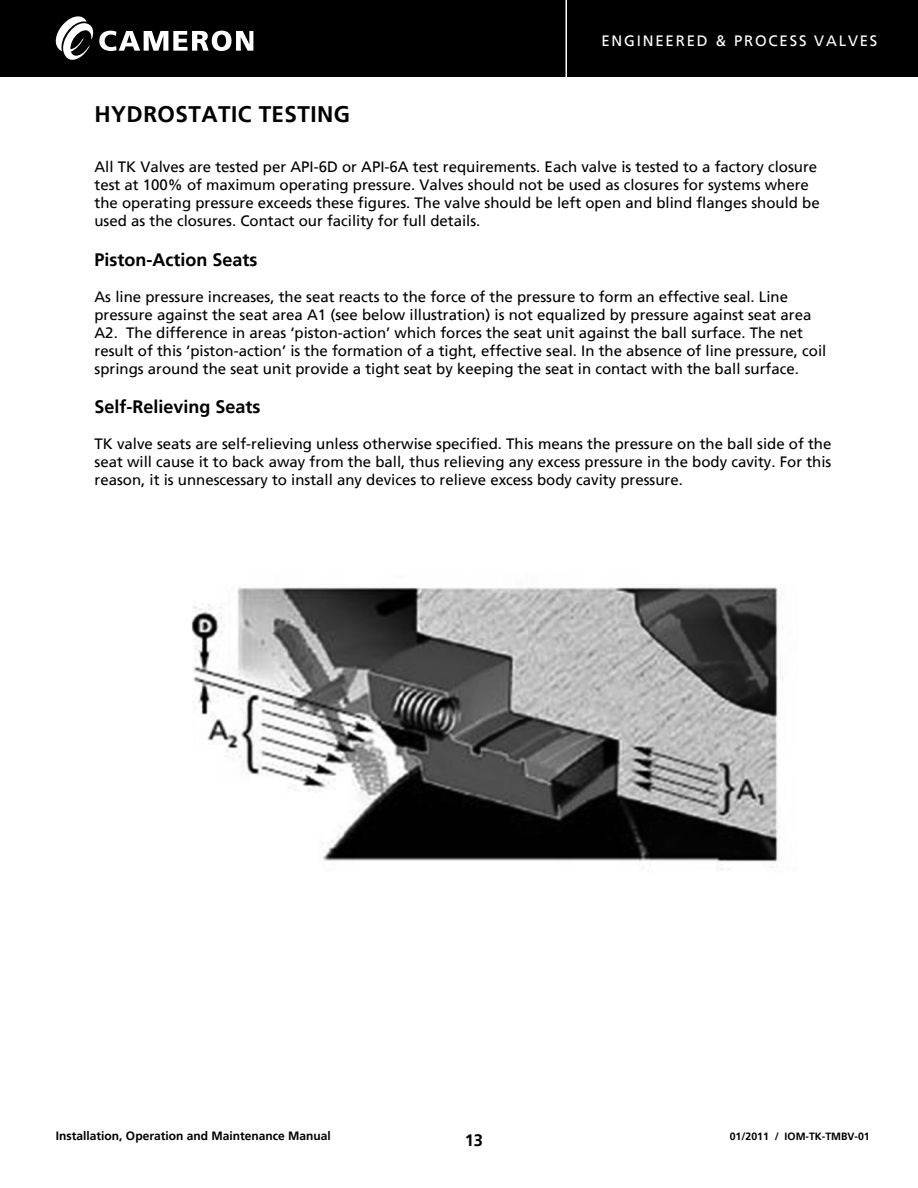
<style>
.page{position:relative;width:918px;height:1188px;background:#fff}
.page>*{position:absolute;margin:0;border:0;box-sizing:border-box;transform-origin:0 0}
.t1{font:700 22.5px "Frutiger";letter-spacing:.02em;color:#000}
.t2{font:700 18px "Frutiger";color:#000}
.t3{font:700 16.5px "Frutiger";color:#000}
.t4{font:15px/18px "Frutiger Roman";color:#000}
.t5{font:15px "Frutiger Roman";letter-spacing:.12em;color:#fff}
.t6{font:700 12px "Frutiger";color:#000}
.t7{font:700 10.5px "Frutiger";color:#000}
</style>
<div class="page">
<div style="left:0;top:0;width:918px;height:77px;background:#000"></div>
<svg style="left:56px;top:16px;width:197px;height:44px"></svg>
<hr style="left:565px;top:0;width:2px;height:79px;background:#fff">
<img style="left:191px;top:587px;width:589px;height:283px">
<p class="t5" style="left:601px;top:34px;width:278px">ENGINEERED &amp; PROCESS VALVES</p>
<h1 class="t1" style="left:94px;top:105px;width:257px">HYDROSTATIC TESTING</h1>
<p class="t4" style="left:94px;top:159px;width:727px">All TK Valves are tested per API-6D or API-6A test requirements. Each valve is tested to a factory closure test at 100% of maximum operating pressure. Valves should not be used as closures for systems where the operating pressure exceeds these figures. The valve should be left open and blind flanges should be used as the closures. Contact our facility for full details.</p>
<p class="t2" style="left:94px;top:252px;width:165px">Piston-Action Seats</p>
<p class="t4" style="left:94px;top:289px;width:733px">As line pressure increases, the seat reacts to the force of the pressure to form an effective seal. Line pressure against the seat area A1 (see below illustration) is not equalized by pressure against seat area A2. The difference in areas ‘piston-action’ which forces the seat unit against the ball surface. The net result of this ‘piston-action’ is the formation of a tight, effective seal. In the absence of line pressure, coil springs around the seat unit provide a tight seat by keeping the seat in contact with the ball surface.</p>
<p class="t2" style="left:94px;top:399px;width:168px">Self-Relieving Seats</p>
<p class="t4" style="left:94px;top:436px;width:738px;text-align:justify">TK valve seats are self-relieving unless otherwise specified. This means the pressure on the ball side of the seat will cause it to back away from the ball, thus relieving any excess pressure in the body cavity. For this reason, it is unnescessary to install any devices to relieve excess body cavity pressure.</p>
<p class="t6" style="left:56px;top:1130px;width:276px">Installation, Operation and Maintenance Manual</p>
<p class="t3" style="left:465px;top:1133px;width:20px">13</p>
<p class="t7" style="left:730px;top:1132px;width:142px">01/2011 / IOM-TK-TMBV-01</p>
</div>
